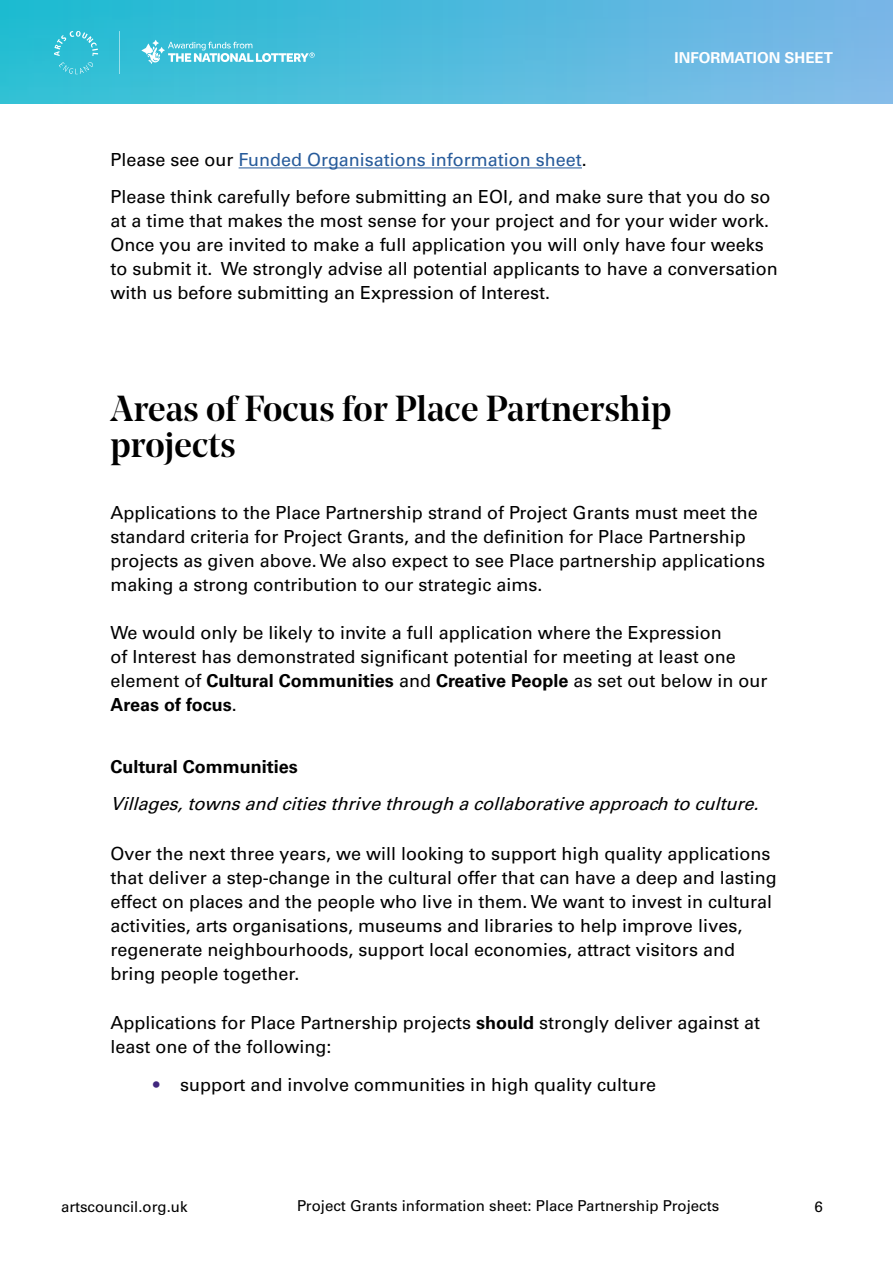
<style>
.page{position:relative;width:893px;height:1263px;background:#fff}
.page>*{position:absolute;margin:0;border:0;box-sizing:border-box;transform-origin:0 0}
.H1_Style{font:500 36px/36px "Noe Display";color:#000}
.Body{font:18px/24px "Univers LT Std";color:#000}
.Body-2{font:italic 18px "Univers LT Std";color:#000}
.Body-3{font:18px "Univers LT Std";color:#275b9b}
.H2_Style{font:700 18px "Univers LT Std";color:#000}
.t1{font:15px "Univers LT Std";color:#000}
.t2{font:700 15px "Univers LT Std";color:#fff}
.s1{color:#000}
.s2{font-weight:700}
.s3{color:#41277e}
</style>
<div class="page">
<img style="left:0;top:0;width:893px;height:103px">
<svg style="left:54px;top:31px;width:261px;height:43px;background:#4bc3da"></svg>
<hr style="left:239px;top:167px;width:343px;height:1px;background:#275b9b">
<p class="t2" style="left:675px;top:49px;width:160px">INFORMATION SHEET</p>
<p class="Body-3" style="left:111px;top:149px;width:478px"><span class="s1">Please see our</span> Funded Organisations information sheet<span class="s1">.</span></p>
<p class="Body" style="left:111px;top:185px;width:669px">Please think carefully before submitting an EOI, and make sure that you do so at a time that makes the most sense for your project and for your wider work.<br>Once you are invited to make a full application you will only have four weeks to submit it. We strongly advise all potential applicants to have a conversation with us before submitting an Expression of Interest.</p>
<p class="H1_Style" style="left:111px;top:390px;width:562px">Areas of Focus for Place Partnership projects</p>
<p class="Body" style="left:111px;top:501px;width:656px">Applications to the Place Partnership strand of Project Grants must meet the standard criteria for Project Grants, and the definition for Place Partnership projects as given above. We also expect to see Place partnership applications making a strong contribution to our strategic aims.</p>
<p class="Body" style="left:111px;top:621px;width:658px">We would only be likely to invite a full application where the Expression<br>of Interest has demonstrated significant potential for meeting at least one element of <span class="s2">Cultural Communities</span> and <span class="s2">Creative People</span> as set out below in our <span class="s2">Areas of focus</span>.</p>
<p class="H2_Style" style="left:111px;top:756px;width:189px">Cultural Communities</p>
<p class="Body-2" style="left:111px;top:793px;width:655px">Villages,townsand citiesthrivethrough acollaborativeapproach to culture.</p>
<p class="Body" style="left:111px;top:841px;width:668px">Over the next three years, we will looking to support high quality applications that deliver a step-change in the cultural offer that can have a deep and lasting effect on places and the people who live in them. We want to invest in cultural activities, arts organisations, museums and libraries to help improve lives, regenerate neighbourhoods, support local economies, attract visitors and bring people together.</p>
<p class="Body" style="left:111px;top:1011px;width:651px">Applications for Place Partnership projects <span class="s2">should</span> strongly deliver against at least one of the following:</p>
<p class="Body" style="left:153px;top:1073px;width:504px"><span class="s3">•</span> support and involve communities in high quality culture</p>
<p class="t1" style="left:61px;top:1197px;width:128px">artscouncil.org.uk</p>
<p class="t1" style="left:297px;top:1197px;width:424px">Project Grants information sheet: Place Partnership Projects</p>
<p class="t1" style="left:814px;top:1197px;width:10px">6</p>
</div>
